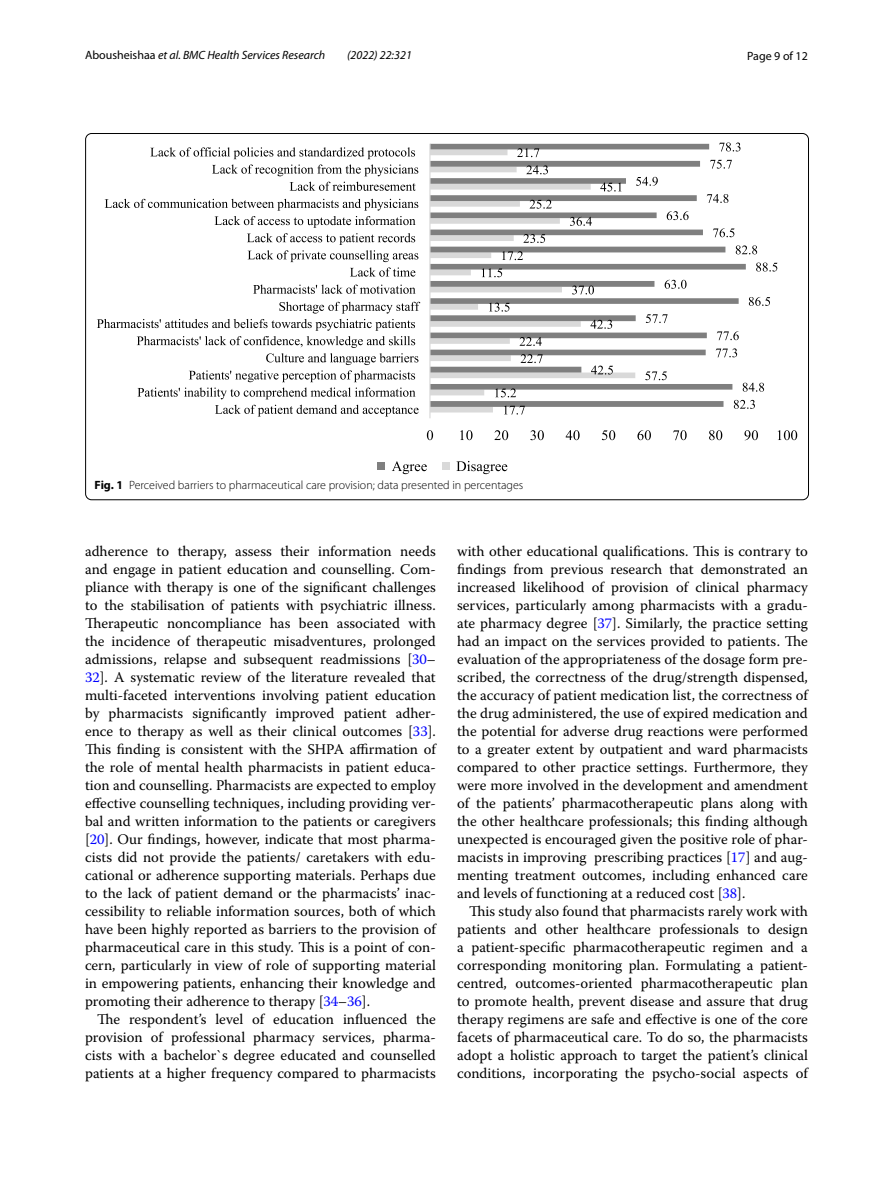
<style>
.page{position:relative;width:893px;height:1187px;background:#fff}
.page>*{position:absolute;margin:0;border:0;box-sizing:border-box;transform-origin:0 0}
.t1{font:14.7px/18px "Warnock Pro";color:#000;text-align:justify}
.t2{font:300 12px "Myriad Pro";color:#000}
.t3{font:italic 12px "Myriad Pro";color:#000}
.t4{font:12px "Myriad Pro";color:#000}
.s1{font-style:normal}
.s2{font-weight:700}
.s3{color:#00f}
</style>
<div class="page">
<svg style="left:430px;top:144px;width:316px;height:263px"></svg>
<hr style="left:429px;top:144px;width:1px;height:274px;background:#d9d9d9">
<svg style="left:504px;top:405px;width:21px;height:9px"></svg>
<svg style="left:495px;top:388px;width:21px;height:9px"></svg>
<svg style="left:645px;top:371px;width:22px;height:9px"></svg>
<svg style="left:521px;top:354px;width:22px;height:9px"></svg>
<svg style="left:519px;top:337px;width:23px;height:9px"></svg>
<svg style="left:590px;top:320px;width:22px;height:9px"></svg>
<svg style="left:489px;top:302px;width:21px;height:9px"></svg>
<svg style="left:572px;top:285px;width:22px;height:9px"></svg>
<svg style="left:482px;top:268px;width:20px;height:9px"></svg>
<svg style="left:502px;top:251px;width:21px;height:9px"></svg>
<svg style="left:523px;top:234px;width:22px;height:9px"></svg>
<svg style="left:570px;top:217px;width:22px;height:9px"></svg>
<svg style="left:530px;top:200px;width:22px;height:9px"></svg>
<svg style="left:600px;top:182px;width:21px;height:9px"></svg>
<svg style="left:526px;top:165px;width:22px;height:9px"></svg>
<svg style="left:517px;top:148px;width:22px;height:9px"></svg>
<svg style="left:734px;top:400px;width:21px;height:9px"></svg>
<svg style="left:743px;top:383px;width:21px;height:8px"></svg>
<svg style="left:591px;top:365px;width:22px;height:9px"></svg>
<svg style="left:716px;top:348px;width:21px;height:9px"></svg>
<svg style="left:717px;top:331px;width:22px;height:9px"></svg>
<svg style="left:646px;top:314px;width:22px;height:9px"></svg>
<svg style="left:749px;top:297px;width:21px;height:9px"></svg>
<svg style="left:665px;top:280px;width:21px;height:9px"></svg>
<svg style="left:756px;top:262px;width:21px;height:9px"></svg>
<svg style="left:736px;top:245px;width:21px;height:9px"></svg>
<svg style="left:713px;top:228px;width:21px;height:9px"></svg>
<svg style="left:667px;top:211px;width:22px;height:9px"></svg>
<svg style="left:707px;top:194px;width:21px;height:9px"></svg>
<svg style="left:636px;top:177px;width:22px;height:9px"></svg>
<svg style="left:710px;top:160px;width:22px;height:9px"></svg>
<svg style="left:719px;top:142px;width:21px;height:9px"></svg>
<svg style="left:427px;top:430px;width:6px;height:10px"></svg>
<svg style="left:460px;top:430px;width:12px;height:10px"></svg>
<svg style="left:494px;top:430px;width:14px;height:10px"></svg>
<svg style="left:530px;top:430px;width:14px;height:10px"></svg>
<svg style="left:566px;top:430px;width:14px;height:10px"></svg>
<svg style="left:602px;top:430px;width:13px;height:10px"></svg>
<svg style="left:637px;top:430px;width:14px;height:10px"></svg>
<svg style="left:673px;top:430px;width:14px;height:10px"></svg>
<svg style="left:709px;top:430px;width:13px;height:10px"></svg>
<svg style="left:744px;top:430px;width:14px;height:10px"></svg>
<svg style="left:778px;top:430px;width:19px;height:10px"></svg>
<svg style="left:97px;top:319px;width:322px;height:97px"></svg>
<svg style="left:279px;top:302px;width:141px;height:11px"></svg>
<svg style="left:253px;top:284px;width:163px;height:10px"></svg>
<svg style="left:105px;top:199px;width:313px;height:77px"></svg>
<svg style="left:290px;top:182px;width:126px;height:9px"></svg>
<svg style="left:150px;top:147px;width:268px;height:29px"></svg>
<div style="left:378px;top:462px;width:7px;height:8px;background:#7f7f7f"></div>
<svg style="left:392px;top:461px;width:35px;height:13px"></svg>
<div style="left:442px;top:462px;width:7px;height:8px;background:#d9d9d9"></div>
<svg style="left:456px;top:461px;width:51px;height:13px"></svg>
<p class="t3" style="left:85px;top:48px;width:242px"><span class="s1">Abousheishaa</span> et al. BMC Health Services Research</p>
<p class="t3" style="left:347px;top:48px;width:66px">(2022) 22:321</p>
<p class="t4" style="left:747px;top:48px;width:62px">Page 9 of 12</p>
<p class="t2" style="left:95px;top:478px;width:430px"><span class="s2">Fig. 1</span> Perceived barriers to pharmaceutical care provision; data presented in percentages</p>
<p class="t1" style="left:85px;top:541px;width:352px">adherence to therapy, assess their information needs and engage in patient education and counselling. Com&shy;pliance with therapy is one of the significant challenges to the stabilisation of patients with psychiatric illness.<br>Therapeutic noncompliance has been associated with the incidence of therapeutic misadventures, prolonged admissions, relapse and subsequent readmissions [<span class="s3">30</span>– <span class="s3">32</span>]. A systematic review of the literature revealed that multi-faceted interventions involving patient education by pharmacists significantly improved patient adher&shy;ence to therapy as well as their clinical outcomes [<span class="s3">33</span>].<br>This finding is consistent with the SHPA affirmation of the role of mental health pharmacists in patient educa&shy;tion and counselling. Pharmacists are expected to employ effective counselling techniques, including providing ver&shy;bal and written information to the patients or caregivers [<span class="s3">20</span>]. Our findings, however, indicate that most pharma&shy;cists did not provide the patients/ caretakers with edu&shy;cational or adherence supporting materials. Perhaps due to the lack of patient demand or the pharmacists’ inac&shy;cessibility to reliable information sources, both of which have been highly reported as barriers to the provision of pharmaceutical care in this study. This is a point of con&shy;cern, particularly in view of role of supporting material in empowering patients, enhancing their knowledge and promoting their adherence to therapy [<span class="s3">34</span>–<span class="s3">36</span>].</p>
<p class="t1" style="left:85px;top:1009px;width:352px;text-indent:12px">The respondent’s level of education influenced the provision of professional pharmacy services, pharma&shy;cists with a bachelor`s degree educated and counselled patients at a higher frequency compared to pharmacists</p>
<p class="t1" style="left:457px;top:541px;width:352px">with other educational qualifications. This is contrary to findings from previous research that demonstrated an increased likelihood of provision of clinical pharmacy services, particularly among pharmacists with a gradu&shy;ate pharmacy degree [<span class="s3">37</span>]. Similarly, the practice setting had an impact on the services provided to patients. The evaluation of the appropriateness of the dosage form pre&shy;scribed, the correctness of the drug/strength dispensed, the accuracy of patient medication list, the correctness of the drug administered, the use of expired medication and the potential for adverse drug reactions were performed to a greater extent by outpatient and ward pharmacists compared to other practice settings. Furthermore, they were more involved in the development and amendment of the patients’ pharmacotherapeutic plans along with the other healthcare professionals; this finding although unexpected is encouraged given the positive role of phar&shy;macists in improving prescribing practices [<span class="s3">17</span>] and aug&shy;menting treatment outcomes, including enhanced care and levels of functioning at a reduced cost [<span class="s3">38</span>].</p>
<p class="t1" style="left:457px;top:901px;width:352px;text-indent:12px">This study also found that pharmacists rarely work with patients and other healthcare professionals to design a patient-specific pharmacotherapeutic regimen and a corresponding monitoring plan. Formulating a patient&shy;centred, outcomes-oriented pharmacotherapeutic plan to promote health, prevent disease and assure that drug therapy regimens are safe and effective is one of the core facets of pharmaceutical care. To do so, the pharmacists adopt a holistic approach to target the patient’s clinical conditions, incorporating the psycho-social aspects of</p>
</div>
